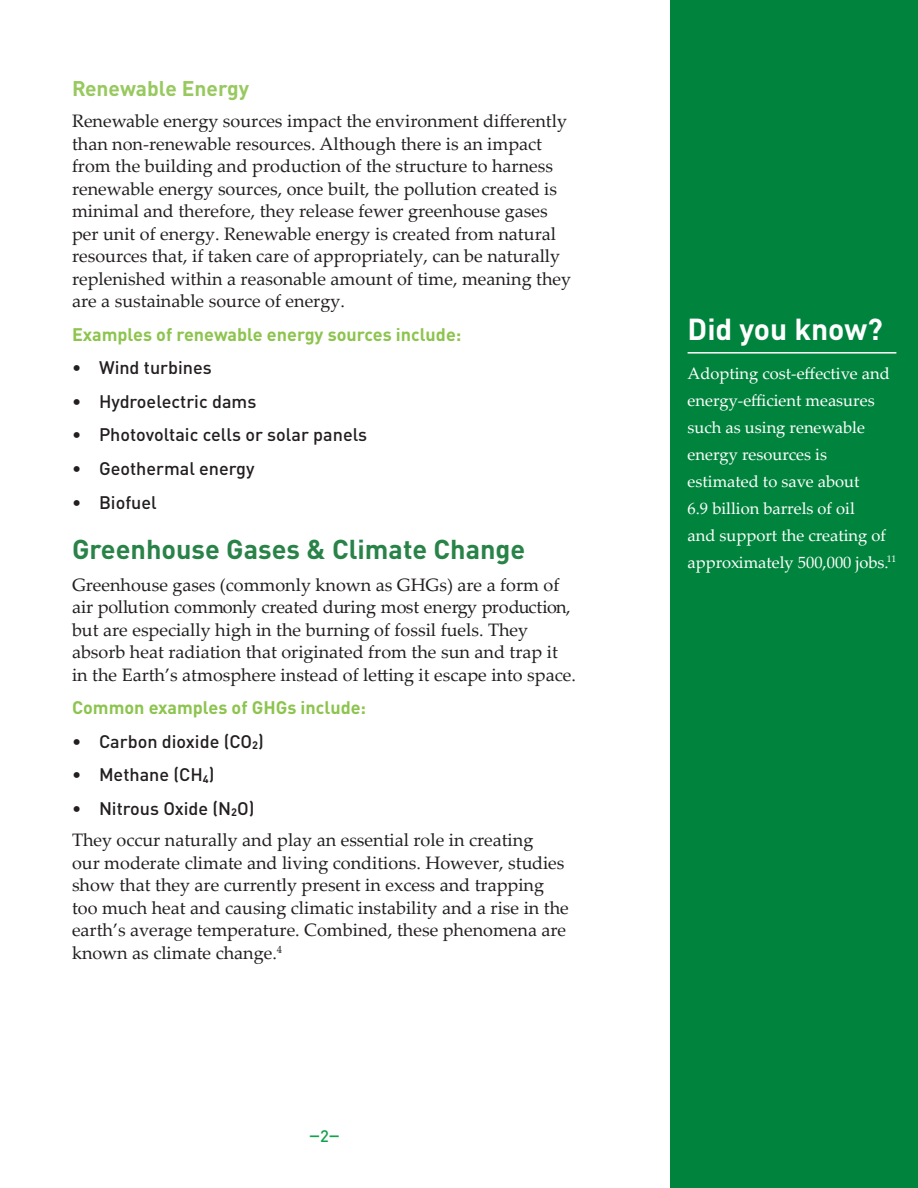
<style>
.page{position:relative;width:918px;height:1188px;background:#fff}
.page>*{position:absolute;margin:0;border:0;box-sizing:border-box;transform-origin:0 0}
.t1{font:700 30px "DIN Pro";color:#fff}
.Sub_Heading{font:700 27px "DIN Pro";color:#298348}
.Sub-sub_heading{font:700 21px "DIN Pro";color:#98c95f}
.Body_Text{font:18px/22.5px "Palatino Linotype";color:#231f20}
.Bulleted_Lists{font:500 18px "DIN Pro";color:#231f20}
.Bulleted_Lists-2{font:700 18px "DIN Pro";color:#8dc44e}
.t2{font:16.5px/27px "Palatino Linotype";color:#fff}
.t3{font:16.5px "Museo 700";color:#12a24d}
.s1{font-family:"DIN Pro";font-weight:500}
</style>
<div class="page">
<div style="left:670px;top:0;width:248px;height:1188px;background:#00843d"></div>
<hr style="left:688px;top:352px;width:208px;height:2px;background:#fff">
<p class="Sub-sub_heading" style="left:72px;top:70px;width:179px">Renewable Energy</p>
<p class="Body_Text" style="left:72px;top:109px;width:501px">Renewable energy sources impact the environment differently than non-renewable resources. Although there is an impact from the building and production of the structure to harness renewable energy sources, once built, the pollution created is minimal and therefore, they release fewer greenhouse gases per unit of energy. Renewable energy is created from natural resources that, if taken care of appropriately, can be naturally replenished within a reasonable amount of time, meaning they are a sustainable source of energy.</p>
<p class="Bulleted_Lists-2" style="left:72px;top:319px;width:391px">Examples of renewable energy sources include:</p>
<p class="Bulleted_Lists" style="left:72px;top:353px;width:141px">• Wind turbines</p>
<p class="Bulleted_Lists" style="left:72px;top:387px;width:186px">• Hydroelectric dams</p>
<p class="Bulleted_Lists" style="left:72px;top:420px;width:297px">• Photovoltaic cells or solar panels</p>
<p class="Bulleted_Lists" style="left:72px;top:454px;width:184px">• Geothermal energy</p>
<p class="Bulleted_Lists" style="left:72px;top:488px;width:86px">• Biofuel</p>
<p class="Sub_Heading" style="left:72px;top:527px;width:455px">Greenhouse Gases &amp; Climate Change</p>
<p class="Body_Text" style="left:72px;top:572px;width:505px">Greenhouse gases (commonly known as GHGs) are a form of air pollution commonly created during most energy production, but are especially high in the burning of fossil fuels. They absorb heat radiation that originated from the sun and trap it in the Earth’s atmosphere instead of letting it escape into space.</p>
<p class="Bulleted_Lists-2" style="left:72px;top:693px;width:296px">Common examples of GHGs include:</p>
<p class="Bulleted_Lists" style="left:72px;top:727px;width:193px">• Carbon dioxide (CO2)</p>
<p class="Bulleted_Lists" style="left:72px;top:760px;width:144px">• Methane (CH4)</p>
<p class="Bulleted_Lists" style="left:72px;top:794px;width:184px">• Nitrous Oxide (N2O)</p>
<p class="Body_Text" style="left:72px;top:828px;width:498px">They occur naturally and play an essential role in creating<br>our moderate climate and living conditions. However, studies show that they are currently present in excess and trapping too much heat and causing climatic instability and a rise in the earth’s average temperature. Combined, these phenomena are known as climate change.<sup>4</sup></p>
<p class="t3" style="left:309px;top:1127px;width:32px">–<span class="s1">2</span>–</p>
<p class="t1" style="left:688px;top:304px;width:197px">Did you know?</p>
<p class="t2" style="left:688px;top:359px;width:210px">Adopting cost-effective and energy-efficient measures such as using renewable energy resources is estimated to save about<br>6.9 billion barrels of oil<br>and support the creating of approximately 500,000 jobs.<sup>11</sup></p>
</div>
